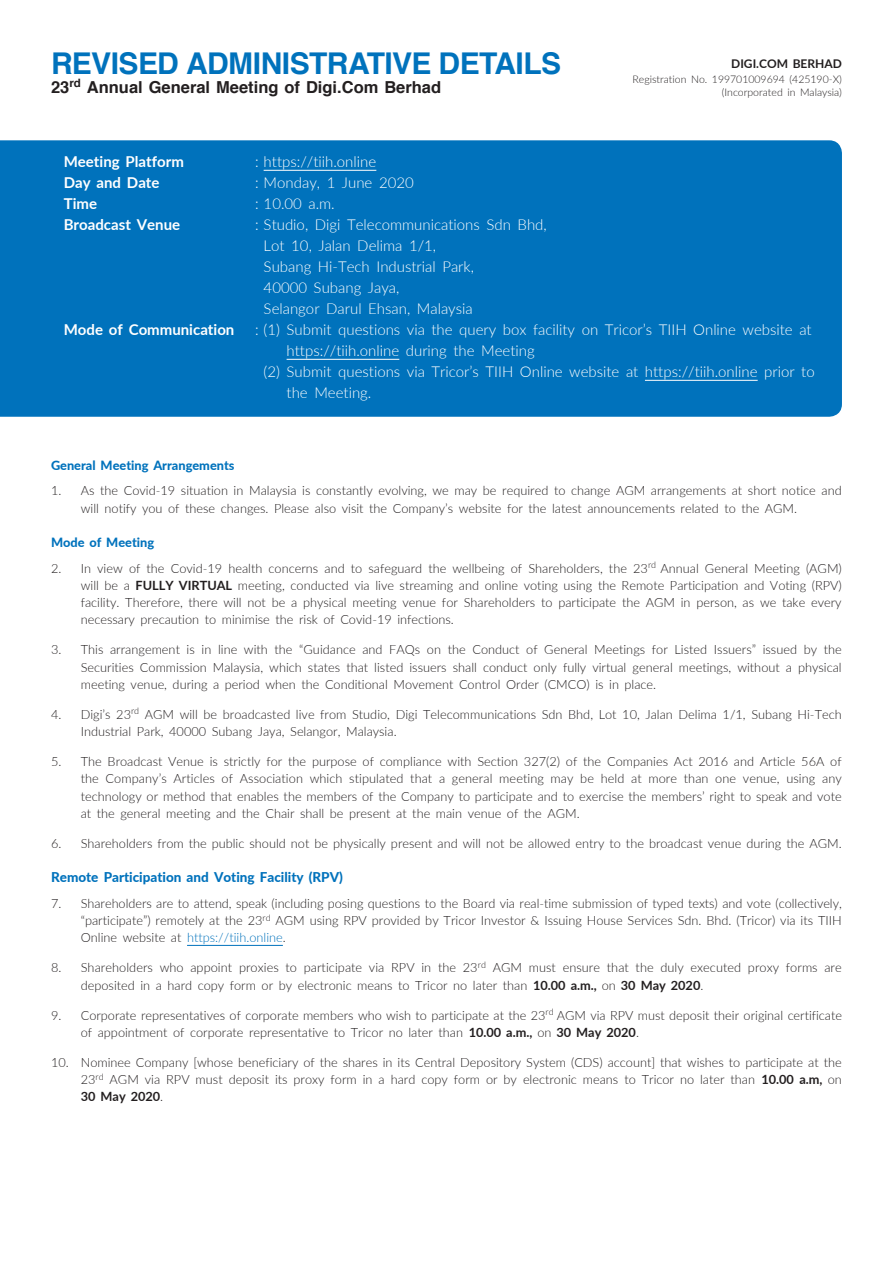
<style>
.page{position:relative;width:893px;height:1263px;background:#fff}
.page>*{position:absolute;margin:0;border:0;box-sizing:border-box;transform-origin:0 0}
.Digi19_TOC{font:700 30px "Helvetica";letter-spacing:-.02em;color:#0072bc}
.Digi19_FYE{font:700 16.5px "Helvetica";color:#231f20}
.Digi19_Body{font:300 15px/21px "Lato";color:#fff}
.Digi19_Body-2{font:700 15px "Lato";color:#fff}
.Digi19_L1_Sub{font:800 13.5px "Lato";color:#0072bc}
.Digi19_Body-3{font:300 12.75px/17.2px "Lato";color:#231f20;text-align:justify}
.Digi19_L1_Sub-2{font:800 12.75px "Lato";color:#0072bc}
.Digi19_Body-4{font:700 12px "Lato";color:#231f20}
.Digi19_Body-5{font:300 10.5px "Lato";color:#231f20}
.s1{font-weight:700}
.s2{color:#0072bc}
</style>
<div class="page">
<div style="left:0;top:140px;width:842px;height:277px;background:#0072bc"></div>
<hr style="left:187px;top:945px;width:96px;height:1px;background:#0072bc">
<hr style="left:264px;top:170px;width:112px;height:1px;background:#fff">
<hr style="left:287px;top:359px;width:112px;height:1px;background:#fff">
<hr style="left:645px;top:380px;width:113px;height:1px;background:#fff">
<p class="Digi19_TOC" style="left:51px;top:39px;width:512px">REVISED ADMINISTRATIVE DETAILS</p>
<p class="Digi19_FYE" style="left:51px;top:74px;width:392px">23<sup>rd</sup> Annual General Meeting of Digi.Com Berhad</p>
<p class="Digi19_Body-4" style="left:731px;top:54px;width:112px">DIGI.COM BERHAD</p>
<p class="Digi19_Body-5" style="left:633px;top:71px;width:211px">Registration No. 199701009694 (425190-X)</p>
<p class="Digi19_Body-5" style="left:722px;top:85px;width:122px">(Incorporated in Malaysia)</p>
<p class="Digi19_Body-2" style="left:64px;top:151px;width:122px">Meeting Platform</p>
<p class="Digi19_Body" style="left:255px;top:151px;width:123px">: https://tiih.online</p>
<p class="Digi19_Body-2" style="left:64px;top:172px;width:97px">Day and Date</p>
<p class="Digi19_Body" style="left:255px;top:172px;width:160px">: Monday, 1 June 2020</p>
<p class="Digi19_Body-2" style="left:64px;top:193px;width:35px">Time</p>
<p class="Digi19_Body" style="left:255px;top:193px;width:81px">: 10.00 a.m.</p>
<p class="Digi19_Body-2" style="left:64px;top:214px;width:118px">Broadcast Venue</p>
<p class="Digi19_Body" style="left:255px;top:214px;width:293px">: Studio, Digi Telecommunications Sdn Bhd,</p>
<p class="Digi19_Body" style="left:264px;top:235px;width:174px">Lot 10, Jalan Delima 1/1,</p>
<p class="Digi19_Body" style="left:264px;top:256px;width:212px">Subang Hi-Tech Industrial Park,</p>
<p class="Digi19_Body" style="left:264px;top:277px;width:137px">40000 Subang Jaya,</p>
<p class="Digi19_Body" style="left:264px;top:298px;width:211px">Selangor Darul Ehsan, Malaysia</p>
<p class="Digi19_Body-2" style="left:64px;top:319px;width:172px">Mode of Communication</p>
<p class="Digi19_Body" style="left:287px;top:319px;width:527px;text-indent:-31px">: (1) Submit questions via the query box facility on Tricor’s TIIH Online website at https://tiih.online during the Meeting</p>
<p class="Digi19_Body" style="left:287px;top:361px;width:530px;text-indent:-23px">(2) Submit questions via Tricor’s TIIH Online website at https://tiih.online prior to the Meeting.</p>
<p class="Digi19_L1_Sub-2" style="left:51px;top:455px;width:185px">General Meeting Arrangements</p>
<p class="Digi19_Body-3" style="left:81px;top:482px;width:762px;text-indent:-30px">1. As the Covid-19 situation in Malaysia is constantly evolving, we may be required to change AGM arrangements at short notice and will notify you of these changes. Please also visit the Company’s website for the latest announcements related to the AGM.</p>
<p class="Digi19_L1_Sub-2" style="left:51px;top:533px;width:105px">Mode of Meeting</p>
<p class="Digi19_Body-3" style="left:81px;top:559px;width:763px;text-indent:-30px">2. In view of the Covid-19 health concerns and to safeguard the wellbeing of Shareholders, the 23<sup>rd</sup> Annual General Meeting (AGM) will be a <span class="s1">FULLY VIRTUAL</span> meeting, conducted via live streaming and online voting using the Remote Participation and Voting (RPV) facility. Therefore, there will not be a physical meeting venue for Shareholders to participate the AGM in person, as we take every necessary precaution to minimise the risk of Covid-19 infections.</p>
<p class="Digi19_Body-3" style="left:81px;top:641px;width:762px;text-indent:-30px">3. This arrangement is in line with the “Guidance and FAQs on the Conduct of General Meetings for Listed Issuers” issued by the Securities Commission Malaysia, which states that listed issuers shall conduct only fully virtual general meetings, without a physical meeting venue, during a period when the Conditional Movement Control Order (CMCO) is in place.</p>
<p class="Digi19_Body-3" style="left:81px;top:705px;width:762px;text-indent:-30px">4. Digi’s 23<sup>rd</sup> AGM will be broadcasted live from Studio, Digi Telecommunications Sdn Bhd, Lot 10, Jalan Delima 1/1, Subang Hi-Tech<br>Industrial Park, 40000 Subang Jaya, Selangor, Malaysia.</p>
<p class="Digi19_Body-3" style="left:81px;top:752px;width:762px;text-indent:-30px">5. The Broadcast Venue is strictly for the purpose of compliance with Section 327(2) of the Companies Act 2016 and Article 56A of the Company’s Articles of Association which stipulated that a general meeting may be held at more than one venue, using any technology or method that enables the members of the Company to participate and to exercise the members’ right to speak and vote at the general meeting and the Chair shall be present at the main venue of the AGM.</p>
<p class="Digi19_Body-3" style="left:51px;top:834px;width:792px">6. Shareholders from the public should not be physically present and will not be allowed entry to the broadcast venue during the AGM.</p>
<p class="Digi19_L1_Sub" style="left:51px;top:867px;width:293px">Remote Participation and Voting Facility (RPV)</p>
<p class="Digi19_Body-3" style="left:81px;top:894px;width:762px;text-indent:-30px">7. Shareholders are to attend, speak (including posing questions to the Board via real-time submission of typed texts) and vote (collectively, “participate”) remotely at the 23<sup>rd</sup> AGM using RPV provided by Tricor Investor &amp; Issuing House Services Sdn. Bhd. (Tricor) via its TIIH Online website at <span class="s2">https://tiih.online</span>.</p>
<p class="Digi19_Body-3" style="left:81px;top:959px;width:762px;text-indent:-30px">8. Shareholders who appoint proxies to participate via RPV in the 23<sup>rd</sup> AGM must ensure that the duly executed proxy forms are deposited in a hard copy form or by electronic means to Tricor no later than <span class="s1">10.00 a.m.,</span> on <span class="s1">30 May 2020</span>.</p>
<p class="Digi19_Body-3" style="left:81px;top:1006px;width:763px;text-indent:-30px">9. Corporate representatives of corporate members who wish to participate at the 23<sup>rd</sup> AGM via RPV must deposit their original certificate of appointment of corporate representative to Tricor no later than <span class="s1">10.00 a.m.,</span> on <span class="s1">30 May 2020</span>.</p>
<p class="Digi19_Body-3" style="left:81px;top:1053px;width:763px;text-indent:-30px">10. Nominee Company [whose beneficiary of the shares in its Central Depository System (CDS) account] that wishes to participate at the 23<sup>rd</sup> AGM via RPV must deposit its proxy form in a hard copy form or by electronic means to Tricor no later than <span class="s1">10.00 a.m,</span> on <span class="s1">30 May 2020</span>.</p>
</div>
